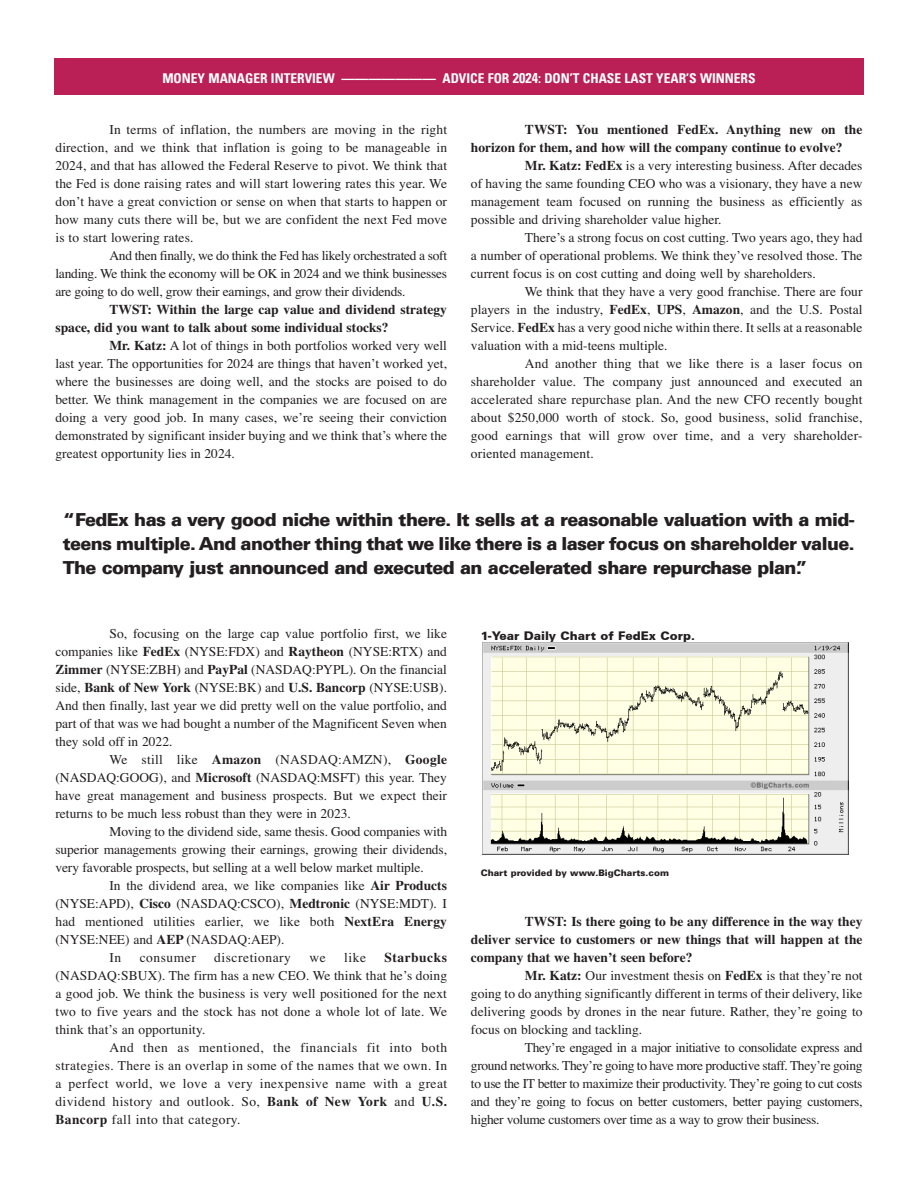
<style>
.page{position:relative;width:918px;height:1188px;background:#fff}
.page>*{position:absolute;margin:0;border:0;box-sizing:border-box;transform-origin:0 0}
.pullquote{font:900 18px/24px "Univers LT";letter-spacing:-.035em;color:#231f20;text-align:justify}
.Body_Text{font:13.5px/18px "Times";color:#231f20;text-align:justify}
.Body_Text-2{font:700 13.5px/18px "Times";color:#231f20}
.t1{font:700 condensed 13.5px "Univers LT";color:#fff}
.Body_Text-3{font:13.5px "Times";letter-spacing:.04em;color:#231f20}
.t2{font:900 12px "Univers CE";color:#231f20}
.t3{font:900 9px "Univers LT";color:#231f20}
.s1{font-size:14.25px}
.s2{font-weight:700}
</style>
<div class="page">
<div style="left:54px;top:58px;width:810px;height:36px;background:#ba2056"></div>
<img style="left:483px;top:643px;width:365px;height:211px">
<p class="t1" style="left:162px;top:70px;width:595px">MONEY MANAGER INTERVIEW ——————— ADVICE FOR <span class="s1">2024</span>: DON’T CHASE LAST YEAR’S WINNERS</p>
<p class="Body_Text" style="left:56px;top:121px;width:393px;text-indent:54px">In terms of inflation, the numbers are moving in the right direction, and we think that inflation is going to be manageable in 2024, and that has allowed the Federal Reserve to pivot. We think that the Fed is done raising rates and will start lowering rates this year. We don’t have a great conviction or sense on when that starts to happen or how many cuts there will be, but we are confident the next Fed move is to start lowering rates.</p>
<p class="Body_Text" style="left:56px;top:247px;width:393px;text-indent:54px">And then finally, we do think the Fed has likely orchestrated a soft landing. We think the economy will be OK in 2024 and we think businesses are going to do well, grow their earnings, and grow their dividends.</p>
<p class="Body_Text-2" style="left:56px;top:301px;width:393px;text-indent:54px">TWST: Within the large cap value and dividend strategy space, did you want to talk about some individual stocks?</p>
<p class="Body_Text" style="left:56px;top:337px;width:393px;text-indent:54px"><span class="s2">Mr. Katz:</span> A lot of things in both portfolios worked very well last year. The opportunities for 2024 are things that haven’t worked yet, where the businesses are doing well, and the stocks are poised to do better. We think management in the companies we are focused on are doing a very good job. In many cases, we’re seeing their conviction demonstrated by significant insider buying and we think that’s where the greatest opportunity lies in 2024.</p>
<p class="Body_Text-2" style="left:471px;top:121px;width:393px;text-indent:54px">TWST: You mentioned FedEx. Anything new on the horizon for them, and how will the company continue to evolve?</p>
<p class="Body_Text" style="left:471px;top:157px;width:393px;text-indent:54px"><span class="s2">Mr. Katz: FedEx</span> is a very interesting business. After decades of having the same founding CEO who was a visionary, they have a new management team focused on running the business as efficiently as possible and driving shareholder value higher.</p>
<p class="Body_Text" style="left:471px;top:229px;width:393px;text-indent:54px">There’s a strong focus on cost cutting. Two years ago, they had a number of operational problems. We think they’ve resolved those. The current focus is on cost cutting and doing well by shareholders.</p>
<p class="Body_Text" style="left:471px;top:283px;width:393px;text-indent:54px">We think that they have a very good franchise. There are four players in the industry, <span class="s2">FedEx</span>, <span class="s2">UPS</span>, <span class="s2">Amazon</span>, and the U.S. Postal Service. <span class="s2">FedEx</span> has a very good niche within there. It sells at a reasonable valuation with a mid-teens multiple.</p>
<p class="Body_Text" style="left:471px;top:355px;width:393px;text-indent:54px">And another thing that we like there is a laser focus on shareholder value. The company just announced and executed an accelerated share repurchase plan. And the new CFO recently bought about $250,000 worth of stock. So, good business, solid franchise, good earnings that will grow over time, and a very shareholder&shy;oriented management.</p>
<p class="pullquote" style="left:63px;top:508px;width:794px">“FedEx has a very good niche within there. It sells at a reasonable valuation with a mid&shy;teens multiple. And another thing that we like there is a laser focus on shareholder value.<br>The company just announced and executed an accelerated share repurchase plan.”</p>
<p class="Body_Text" style="left:56px;top:625px;width:393px;text-indent:54px">So, focusing on the large cap value portfolio first, we like companies like <span class="s2">FedEx</span> (NYSE:FDX) and <span class="s2">Raytheon</span> (NYSE:RTX) and <span class="s2">Zimmer</span> (NYSE:ZBH) and <span class="s2">PayPal</span> (NASDAQ:PYPL). On the financial side, <span class="s2">Bank of New York</span> (NYSE:BK) and <span class="s2">U.S. Bancorp</span> (NYSE:USB).<br>And then finally, last year we did pretty well on the value portfolio, and part of that was we had bought a number of the Magnificent Seven when they sold off in 2022.</p>
<p class="Body_Text" style="left:56px;top:751px;width:393px;text-indent:54px">We still like <span class="s2">Amazon</span> (NASDAQ:AMZN), <span class="s2">Google </span>(NASDAQ:GOOG), and <span class="s2">Microsoft</span> (NASDAQ:MSFT) this year. They have great management and business prospects. But we expect their returns to be much less robust than they were in 2023.</p>
<p class="Body_Text" style="left:56px;top:823px;width:393px;text-indent:54px">Moving to the dividend side, same thesis. Good companies with superior managements growing their earnings, growing their dividends, very favorable prospects, but selling at a well below market multiple.</p>
<p class="Body_Text" style="left:56px;top:877px;width:393px;text-indent:54px">In the dividend area, we like companies like <span class="s2">Air Products </span>(NYSE:APD), <span class="s2">Cisco</span> (NASDAQ:CSCO), <span class="s2">Medtronic</span> (NYSE:MDT). I had mentioned utilities earlier, we like both <span class="s2">NextEra Energy </span>(NYSE:NEE) and <span class="s2">AEP</span> (NASDAQ:AEP).</p>
<p class="Body_Text" style="left:110px;top:949px;width:13px">In</p>
<p class="Body_Text-3" style="left:140px;top:949px;width:58px">consumer</p>
<p class="Body_Text-3" style="left:214px;top:949px;width:78px">discretionary</p>
<p class="Body_Text" style="left:309px;top:949px;width:18px">we</p>
<p class="Body_Text" style="left:344px;top:949px;width:23px">like</p>
<p class="Body_Text" style="left:56px;top:949px;width:393px;text-indent:329px"><span class="s2">Starbucks </span>(NASDAQ:SBUX). The firm has a new CEO. We think that he’s doing a good job. We think the business is very well positioned for the next two to five years and the stock has not done a whole lot of late. We think that’s an opportunity.</p>
<p class="Body_Text" style="left:56px;top:1039px;width:393px;text-indent:54px">And then as mentioned, the financials fit into both strategies. There is an overlap in some of the names that we own. In a perfect world, we love a very inexpensive name with a great dividend history and outlook. So, <span class="s2">Bank of New York</span> and <span class="s2">U.S.<br>Bancorp</span> fall into that category.</p>
<p class="t2" style="left:481px;top:629px;width:216px">1-Year Daily Chart of FedEx Corp.</p>
<p class="t3" style="left:481px;top:867px;width:190px">Chart provided by www.BigCharts.com</p>
<p class="Body_Text-2" style="left:471px;top:913px;width:393px;text-align:justify;text-indent:54px">TWST: Is there going to be any difference in the way they deliver service to customers or new things that will happen at the company that we haven’t seen before?</p>
<p class="Body_Text" style="left:471px;top:967px;width:393px;text-indent:54px"><span class="s2">Mr. Katz:</span> Our investment thesis on <span class="s2">FedEx</span> is that they’re not going to do anything significantly different in terms of their delivery, like delivering goods by drones in the near future. Rather, they’re going to focus on blocking and tackling.</p>
<p class="Body_Text" style="left:471px;top:1039px;width:393px;text-indent:54px">They’re engaged in a major initiative to consolidate express and ground networks. They’re going to have more productive staff. They’re going to use the IT better to maximize their productivity. They’re going to cut costs and they’re going to focus on better customers, better paying customers, higher volume customers over time as a way to grow their business.</p>
</div>
